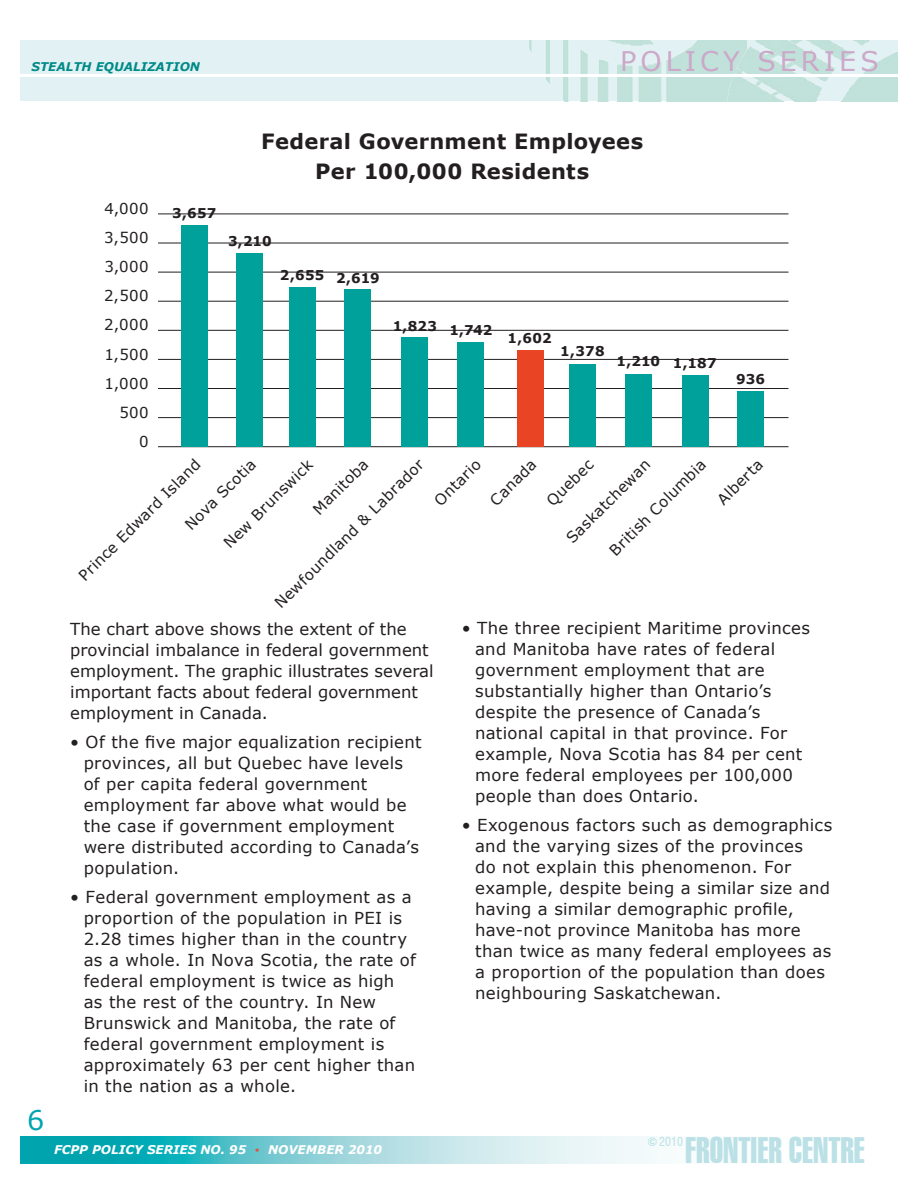
<style>
.page{position:relative;width:918px;height:1188px;background:#fff}
.page>*{position:absolute;margin:0;border:0;box-sizing:border-box;transform-origin:0 0}
.t1{font:36px "Swiss 911 BT Extra Compressed";color:#bbe1e6}
.t2{font:27px "Verdana";letter-spacing:.15em;color:#cca8c9}
.t3{font:27px "Verdana";color:#00a4af}
.t4{font:700 21px/29.1px "Verdana";letter-spacing:.015em;color:#231f20;text-align:center}
.t5{font:16.5px/21px "Verdana";letter-spacing:.015em;color:#231f20}
.t6{font:15px/29.1px "Verdana";letter-spacing:.03em;color:#231f20;text-align:right}
.t7{font:700 13.5px "Verdana";letter-spacing:.01em;color:#231f20}
.t8{font:italic 700 12px "Verdana";color:#fff}
.t9{font:italic 700 12px "Verdana";color:#008a87}
.t10{font:condensed 12px "Swiss 721 BT";color:#bbe1e6}
.s1{font-weight:400;font-style:normal;font-size:9px;color:#d95842}
.s2{font-family:"Swiss 911 BT Extra Compressed";font-stretch:normal}
</style>
<div class="page">
<div style="left:20px;top:40px;width:878px;height:61px;background:#e2f2f4"></div>
<svg style="left:20px;top:1137px;width:638px;height:26px;background:#81d0d6"></svg>
<img style="left:530px;top:41px;width:188px;height:60px">
<img style="left:718px;top:41px;width:180px;height:60px">
<hr style="left:20px;top:74px;width:878px;height:2px;background:#fff">
<hr style="left:158px;top:214px;width:630px;height:1px;background:#231f20">
<hr style="left:158px;top:243px;width:630px;height:1px;background:#231f20">
<hr style="left:158px;top:272px;width:630px;height:1px;background:#231f20">
<hr style="left:158px;top:301px;width:630px;height:1px;background:#231f20">
<hr style="left:158px;top:330px;width:630px;height:1px;background:#231f20">
<hr style="left:158px;top:359px;width:630px;height:1px;background:#231f20">
<hr style="left:158px;top:388px;width:630px;height:1px;background:#231f20">
<hr style="left:158px;top:417px;width:630px;height:1px;background:#231f20">
<hr style="left:158px;top:446px;width:630px;height:1px;background:#231f20">
<div style="left:181px;top:225px;width:27px;height:222px;background:#00a09b"></div>
<div style="left:236px;top:253px;width:27px;height:194px;background:#00a09b"></div>
<div style="left:289px;top:287px;width:27px;height:160px;background:#00a09b"></div>
<div style="left:344px;top:289px;width:27px;height:158px;background:#00a09b"></div>
<div style="left:401px;top:337px;width:27px;height:110px;background:#00a09b"></div>
<div style="left:457px;top:342px;width:27px;height:105px;background:#00a09b"></div>
<div style="left:517px;top:350px;width:27px;height:97px;background:#e94524"></div>
<div style="left:569px;top:364px;width:27px;height:83px;background:#00a09b"></div>
<div style="left:625px;top:374px;width:27px;height:73px;background:#00a09b"></div>
<div style="left:682px;top:375px;width:27px;height:72px;background:#00a09b"></div>
<div style="left:737px;top:391px;width:27px;height:56px;background:#00a09b"></div>
<p class="t9" style="left:32px;top:59px;width:170px">STEALTH EQUALIZATION</p>
<h2 class="t2" style="left:620px;top:44px;width:260px">POLICY SERIES</h2>
<p class="t4" style="left:261px;top:127px;width:384px">Federal Government Employees<br>Per 100,000 Residents</p>
<p class="t6" style="left:104px;top:194px;width:46px">4,000<br>3,500<br>3,000<br>2,500<br>2,000<br>1,500<br>1,000<br>500<br>0</p>
<p class="t6" style="left:71px;top:568px;width:166px;rotate:-45deg">Prince Edward Island</p>
<p class="t7" style="left:172px;top:205px;width:46px">3,657</p>
<p class="t7" style="left:228px;top:232px;width:45px">3,210</p>
<p class="t7" style="left:280px;top:268px;width:101px">2,655 2,619</p>
<p class="t7" style="left:393px;top:320px;width:101px">1,823 1,742</p>
<p class="t7" style="left:508px;top:329px;width:46px">1,602</p>
<p class="t7" style="left:560px;top:343px;width:46px">1,378</p>
<p class="t7" style="left:616px;top:354px;width:102px">1,210 1,187</p>
<p class="t7" style="left:736px;top:371px;width:31px">936</p>
<p class="t6" style="left:216px;top:535px;width:120px;rotate:-45deg">New Brunswick</p>
<p class="t6" style="left:305px;top:501px;width:72px;rotate:-45deg">Manitoba</p>
<p class="t6" style="left:267px;top:595px;width:205px;rotate:-45deg">Newfoundland &amp; Labrador</p>
<p class="t6" style="left:426px;top:492px;width:60px;rotate:-45deg">Ontario</p>
<p class="t6" style="left:482px;top:492px;width:60px;rotate:-45deg">Canada</p>
<p class="t6" style="left:539px;top:492px;width:60px;rotate:-45deg">Quebec</p>
<p class="t6" style="left:558px;top:530px;width:113px;rotate:-45deg">Saskatchewan</p>
<p class="t6" style="left:601px;top:542px;width:130px;rotate:-45deg">British Columbia</p>
<p class="t6" style="left:709px;top:491px;width:59px;rotate:-45deg">Alberta</p>
<p class="t6" style="left:177px;top:517px;width:94px;rotate:-45deg">Nova Scotia</p>
<h2 class="t3" style="left:27px;top:1103px;width:19px">6</h2>
<p class="t5" style="left:70px;top:618px;width:365px">The chart above shows the extent of the provincial imbalance in federal government employment. The graphic illustrates several important facts about federal government employment in Canada.</p>
<p class="t5" style="left:84px;top:731px;width:339px;text-indent:-14px">• Of the five major equalization recipient provinces, all but Quebec have levels of per capita federal government employment far above what would be the case if government employment were distributed according to Canada’s population.</p>
<p class="t5" style="left:84px;top:886px;width:334px;text-indent:-14px">• Federal government employment as a proportion of the population in PEI is 2.28 times higher than in the country as a whole. In Nova Scotia, the rate of federal employment is twice as high as the rest of the country. In New Brunswick and Manitoba, the rate of federal government employment is approximately 63 per cent higher than in the nation as a whole.</p>
<p class="t8" style="left:54px;top:1142px;width:330px">FCPP POLICY SERIES NO. 95 <span class="s1">•</span> NOVEMBER 2010</p>
<p class="t5" style="left:475px;top:617px;width:336px;text-indent:-14px">• The three recipient Maritime provinces and Manitoba have rates of federal government employment that are substantially higher than Ontario’s despite the presence of Canada’s national capital in that province. For example, Nova Scotia has 84 per cent more federal employees per 100,000 people than does Ontario.</p>
<p class="t5" style="left:475px;top:814px;width:359px;text-indent:-14px">• Exogenous factors such as demographics and the varying sizes of the provinces<br>do not explain this phenomenon. For example, despite being a similar size and having a similar demographic profile, have-not province Manitoba has more than twice as many federal employees as a proportion of the population than does neighbouring Saskatchewan.</p>
<h1 class="t1" style="left:685px;top:1130px;width:181px">FRONTIER CENTRE</h1>
<p class="t10" style="left:648px;top:1134px;width:37px"><span class="s2">©</span> 2010</p>
</div>
